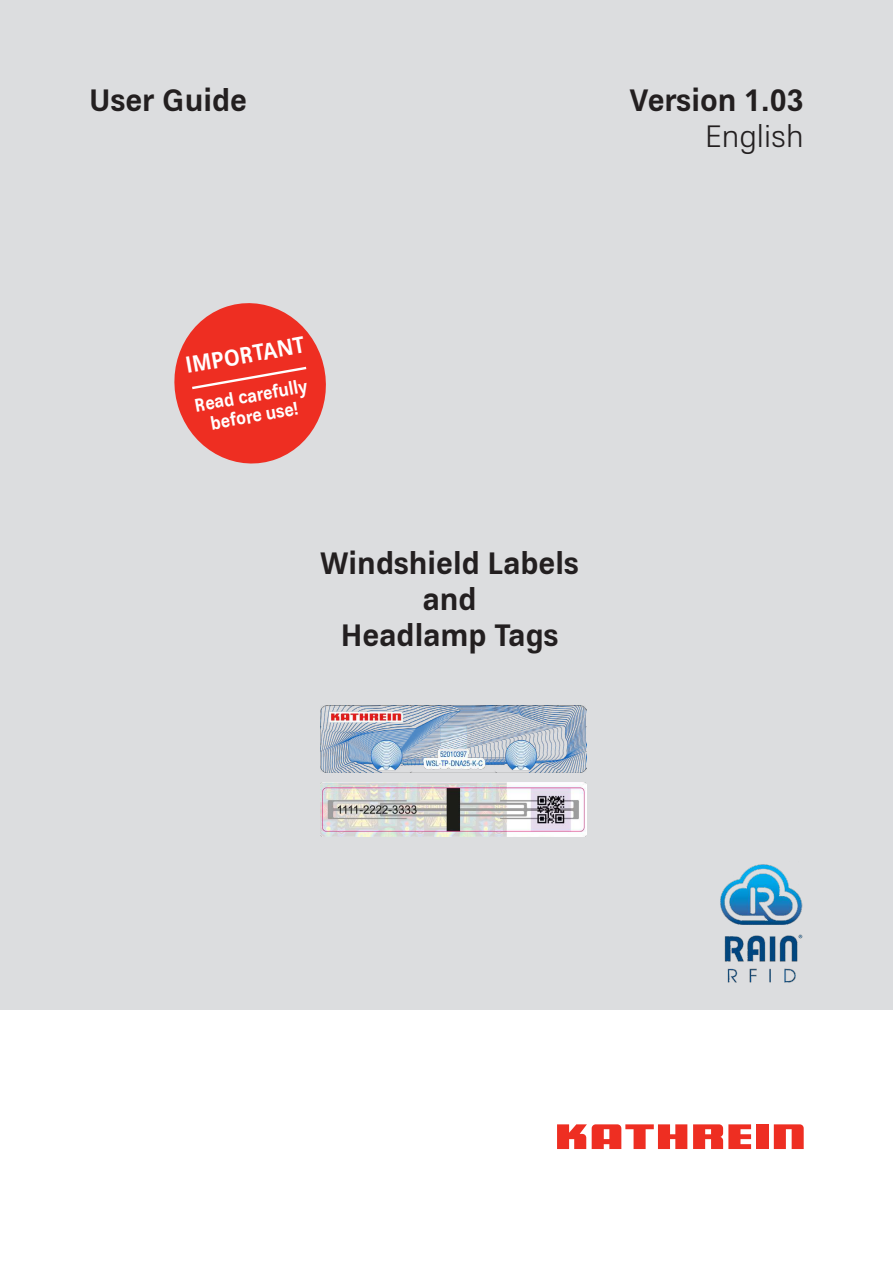
<style>
.page{position:relative;width:893px;height:1263px;background:#fff}
.page>*{position:absolute;margin:0;border:0;box-sizing:border-box;transform-origin:0 0}
.t1{font:700 30px/36px "Kathrein Office";color:#231f20;text-align:center}
.t2{font:30px "Kathrein Office";color:#231f20}
.t3{font:700 22.5px "Kathrein Office";color:#fff;scale:.94 1}
.t4{font:700 17.85px/20.4px "Kathrein Office";color:#fff;text-align:center;scale:.94 1}
</style>
<div class="page">
<div style="left:0;top:0;width:893px;height:1010px;background:#dcdddf"></div>
<div style="left:756px;top:1124px;width:12px;height:25px;background:#ee2e22"></div>
<svg style="left:693px;top:1124px;width:58px;height:25px"></svg>
<svg style="left:774px;top:1124px;width:30px;height:25px"></svg>
<svg style="left:557px;top:1124px;width:130px;height:25px"></svg>
<img style="left:320px;top:705px;width:267px;height:67px">
<img style="left:320px;top:783px;width:267px;height:54px">
<svg style="left:174px;top:303px;width:152px;height:161px"></svg>
<img style="left:720px;top:864px;width:83px;height:119px">
<p class="t1" style="left:89px;top:85px;width:159px">User Guide</p>
<p class="t1" style="left:630px;top:85px;width:175px">Version 1.03</p>
<p class="t2" style="left:705px;top:124px;width:100px">English</p>
<p class="t3" style="left:184px;top:356px;width:130px;rotate:-10deg">IMPORTANT</p>
<p class="t4" style="left:193px;top:397px;width:123px;rotate:-10deg">Read carefully before use!</p>
<p class="t1" style="left:320px;top:549px;width:260px">Windshield Labels and<br>Headlamp Tags</p>
</div>
